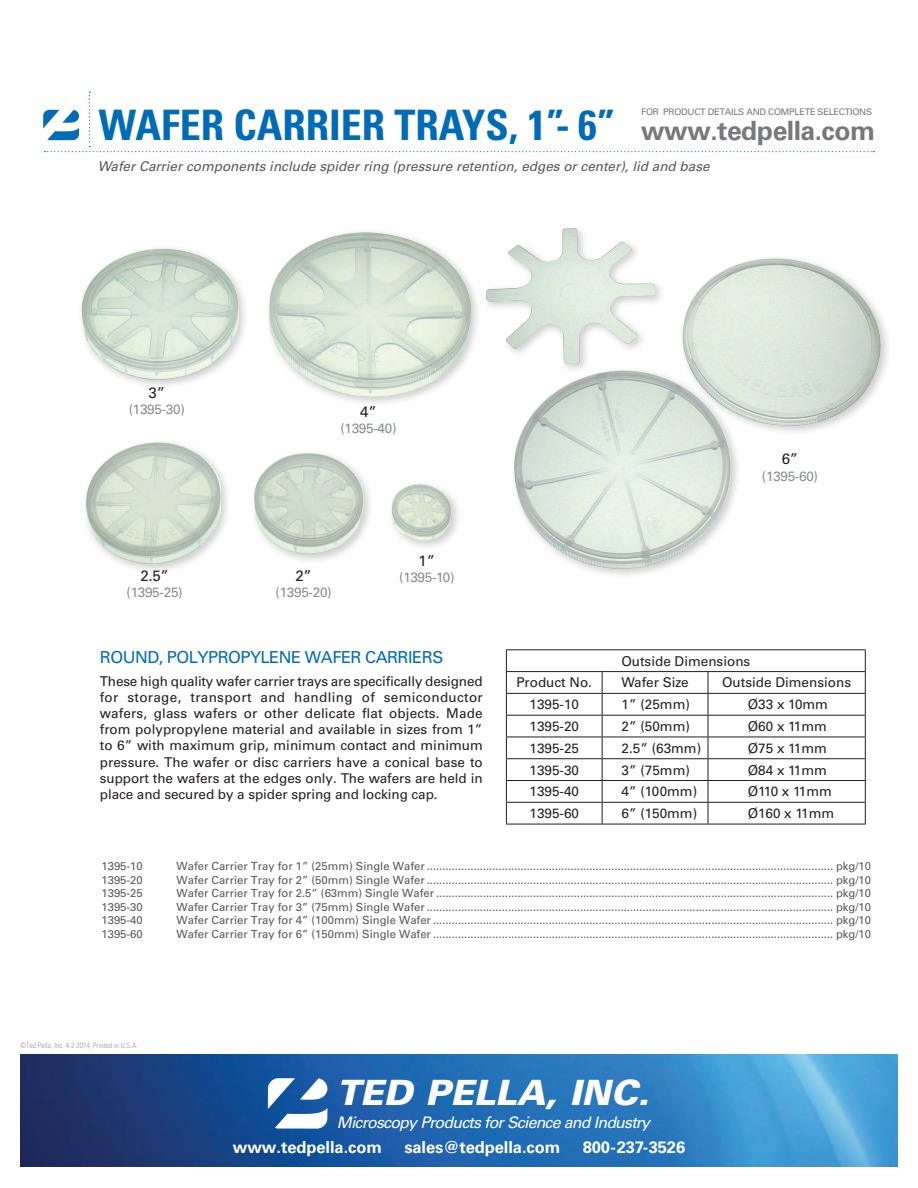
<style>
.page{position:relative;width:918px;height:1188px;background:#fff}
.page>*{position:absolute;margin:0;border:0;box-sizing:border-box;transform-origin:0 0}
.t1{font:700 condensed 42px "Univers LT Std";color:#006bb6}
.t2{font:italic 900 34.95px "Univers LT Std";color:#fff}
.t3{font:700 26.55px "Univers LT Std";letter-spacing:-.02em;color:#76787b}
.t4{font:700 16.5px "Univers LT Std";letter-spacing:-.005em;color:#fff}
.t5{font:16.5px "Univers LT Std";letter-spacing:-.03em;color:#006bb6}
.t6{font:italic 15.9px "Univers LT Std";letter-spacing:-.05em;color:#fff}
.t7{font:15px "Univers LT Std";color:#231f20}
.t8{font:13.5px/16.2px "Univers LT Std";color:#231f20;text-align:justify}
.t9{font:italic 13.5px "Univers LT Std";color:#57585a}
.t10{font:13.5px "Univers LT Std";letter-spacing:-.02em;color:#8a8c8f}
.t11{font:13.5px "Univers LT Std";letter-spacing:-.03em;color:#231f20}
.t12{font:11.25px "Univers LT Std";color:#57585a}
.t13{font:9.15px "Univers LT Std";letter-spacing:-.025em;color:#76787b}
.t14{font:300 condensed 7.5px "Univers LT Std";color:#939598}
</style>
<div class="page">
<img style="left:20px;top:1054px;width:878px;height:113px">
<img style="left:267px;top:1077px;width:61px;height:53px">
<img style="left:43px;top:113px;width:1px;height:16px">
<svg style="left:44px;top:92px;width:830px;height:60px"></svg>
<img style="left:486px;top:228px;width:402px;height:347px">
<hr style="left:506px;top:649px;width:96px;height:1px;background:#231f20">
<hr style="left:602px;top:649px;width:106px;height:1px;background:#231f20">
<hr style="left:708px;top:649px;width:158px;height:1px;background:#231f20">
<hr style="left:506px;top:715px;width:96px;height:1px;background:#231f20">
<hr style="left:602px;top:715px;width:106px;height:1px;background:#231f20">
<hr style="left:708px;top:715px;width:158px;height:1px;background:#231f20">
<hr style="left:506px;top:737px;width:96px;height:1px;background:#231f20">
<hr style="left:602px;top:737px;width:106px;height:1px;background:#231f20">
<hr style="left:708px;top:737px;width:158px;height:1px;background:#231f20">
<hr style="left:506px;top:758px;width:96px;height:1px;background:#231f20">
<hr style="left:602px;top:758px;width:106px;height:1px;background:#231f20">
<hr style="left:708px;top:758px;width:158px;height:1px;background:#231f20">
<hr style="left:506px;top:780px;width:96px;height:1px;background:#231f20">
<hr style="left:602px;top:780px;width:106px;height:1px;background:#231f20">
<hr style="left:708px;top:780px;width:158px;height:1px;background:#231f20">
<hr style="left:506px;top:802px;width:96px;height:1px;background:#231f20">
<hr style="left:602px;top:802px;width:106px;height:1px;background:#231f20">
<hr style="left:708px;top:802px;width:158px;height:1px;background:#231f20">
<hr style="left:506px;top:824px;width:96px;height:1px;background:#231f20">
<hr style="left:602px;top:824px;width:106px;height:1px;background:#231f20">
<hr style="left:708px;top:824px;width:158px;height:1px;background:#231f20">
<hr style="left:506px;top:671px;width:96px;height:1px;background:#231f20">
<svg style="left:506px;top:650px;width:1px;height:174px"></svg>
<hr style="left:602px;top:671px;width:106px;height:1px;background:#231f20">
<svg style="left:602px;top:672px;width:1px;height:152px"></svg>
<hr style="left:708px;top:671px;width:158px;height:1px;background:#231f20">
<svg style="left:708px;top:672px;width:1px;height:152px"></svg>
<svg style="left:865px;top:650px;width:1px;height:174px"></svg>
<hr style="left:506px;top:693px;width:96px;height:1px;background:#231f20">
<hr style="left:602px;top:693px;width:106px;height:1px;background:#231f20">
<hr style="left:708px;top:693px;width:158px;height:1px;background:#231f20">
<img style="left:81px;top:232px;width:392px;height:170px">
<img style="left:85px;top:442px;width:370px;height:123px">
<p class="t13" style="left:641px;top:106px;width:232px">FOR PRODUCT DETAILS AND COMPLETE SELECTIONS</p>
<p class="t1" style="left:99px;top:99px;width:518px">WAFER CARRIER TRAYS, 1”- 6”</p>
<p class="t3" style="left:641px;top:115px;width:235px">www.tedpella.com</p>
<p class="t9" style="left:98px;top:158px;width:613px">Wafer Carrier components include spider ring (pressure retention, edges or center), lid and base</p>
<p class="t7" style="left:149px;top:383px;width:18px">3”</p>
<p class="t10" style="left:129px;top:401px;width:58px">(1395-30)</p>
<p class="t7" style="left:141px;top:567px;width:30px">2.5”</p>
<p class="t10" style="left:127px;top:585px;width:58px">(1395-25)</p>
<p class="t7" style="left:360px;top:403px;width:18px">4”</p>
<p class="t10" style="left:340px;top:420px;width:58px">(1395-40)</p>
<p class="t7" style="left:419px;top:552px;width:18px">1”</p>
<p class="t7" style="left:296px;top:567px;width:18px">2”</p>
<p class="t10" style="left:399px;top:570px;width:57px">(1395-10)</p>
<p class="t10" style="left:276px;top:585px;width:58px">(1395-20)</p>
<p class="t5" style="left:100px;top:647px;width:345px">ROUND, POLYPROPYLENE WAFER CARRIERS</p>
<p class="t8" style="left:100px;top:673px;width:385px">These high quality wafer carrier trays are specifically designed for storage, transport and handling of semiconductor wafers, glass wafers or other delicate flat objects. Made from polypropylene material and available in sizes from 1” to 6” with maximum grip, minimum contact and minimum pressure. The wafer or disc carriers have a conical base to support the wafers at the edges only. The wafers are held in place and secured by a spider spring and locking cap.</p>
<p class="t7" style="left:782px;top:450px;width:18px">6”</p>
<p class="t10" style="left:762px;top:468px;width:58px">(1395-60)</p>
<p class="t8" style="left:621px;top:653px;width:131px">Outside Dimensions</p>
<p class="t8" style="left:517px;top:675px;width:77px">Product No.</p>
<p class="t8" style="left:621px;top:675px;width:69px">Wafer Size</p>
<p class="t8" style="left:722px;top:675px;width:131px">Outside Dimensions</p>
<p class="t8" style="left:530px;top:696px;width:51px">1395-10</p>
<p class="t8" style="left:622px;top:696px;width:70px">1” (25mm)</p>
<p class="t8" style="left:748px;top:696px;width:82px">Ø33 x 10mm</p>
<p class="t8" style="left:530px;top:718px;width:51px">1395-20</p>
<p class="t8" style="left:622px;top:718px;width:70px">2” (50mm)</p>
<p class="t8" style="left:748px;top:718px;width:81px">Ø60 x 11mm</p>
<p class="t8" style="left:530px;top:740px;width:51px">1395-25</p>
<p class="t8" style="left:622px;top:740px;width:81px">2.5” (63mm)</p>
<p class="t8" style="left:748px;top:740px;width:81px">Ø75 x 11mm</p>
<p class="t8" style="left:530px;top:762px;width:51px">1395-30</p>
<p class="t8" style="left:622px;top:762px;width:70px">3” (75mm)</p>
<p class="t8" style="left:748px;top:762px;width:81px">Ø84 x 11mm</p>
<p class="t8" style="left:530px;top:783px;width:51px">1395-40</p>
<p class="t8" style="left:622px;top:783px;width:77px">4” (100mm)</p>
<p class="t11" style="left:748px;top:784px;width:86px">Ø110 x 11mm</p>
<p class="t8" style="left:530px;top:805px;width:51px">1395-60</p>
<p class="t8" style="left:622px;top:805px;width:77px">6” (150mm)</p>
<p class="t8" style="left:748px;top:805px;width:88px">Ø160 x 11mm</p>
<p class="t12" style="left:102px;top:860px;width:43px">1395-10</p>
<p class="t12" style="left:177px;top:860px;width:696px">Wafer Carrier Tray for 1” (25mm) Single Wafer .................................................................................................................................. pkg/10</p>
<p class="t12" style="left:102px;top:873px;width:43px">1395-20</p>
<p class="t12" style="left:177px;top:873px;width:696px">Wafer Carrier Tray for 2” (50mm) Single Wafer .................................................................................................................................. pkg/10</p>
<p class="t12" style="left:102px;top:887px;width:43px">1395-25</p>
<p class="t12" style="left:177px;top:887px;width:696px">Wafer Carrier Tray for 2.5” (63mm) Single Wafer ............................................................................................................................... pkg/10</p>
<p class="t12" style="left:102px;top:900px;width:43px">1395-30</p>
<p class="t12" style="left:177px;top:900px;width:696px">Wafer Carrier Tray for 3” (75mm) Single Wafer .................................................................................................................................. pkg/10</p>
<p class="t12" style="left:102px;top:914px;width:43px">1395-40</p>
<p class="t12" style="left:177px;top:914px;width:696px">Wafer Carrier Tray for 4” (100mm) Single Wafer ................................................................................................................................ pkg/10</p>
<p class="t12" style="left:102px;top:927px;width:43px">1395-60</p>
<p class="t12" style="left:177px;top:927px;width:696px">Wafer Carrier Tray for 6” (150mm) Single Wafer ................................................................................................................................ pkg/10</p>
<p class="t14" style="left:20px;top:1040px;width:119px">©Ted Pella, Inc. 4-2-2014, Printed in U.S.A.</p>
<h2 class="t2" style="left:337px;top:1071px;width:314px">TED PELLA, INC.</h2>
<h3 class="t6" style="left:337px;top:1113px;width:315px">Microscopy Products for Science and Industry</h3>
<h3 class="t4" style="left:233px;top:1138px;width:151px">www.tedpella.com</h3>
<h3 class="t4" style="left:404px;top:1138px;width:157px">sales@tedpella.com</h3>
<h3 class="t4" style="left:583px;top:1138px;width:104px">800-237-3526</h3>
</div>
